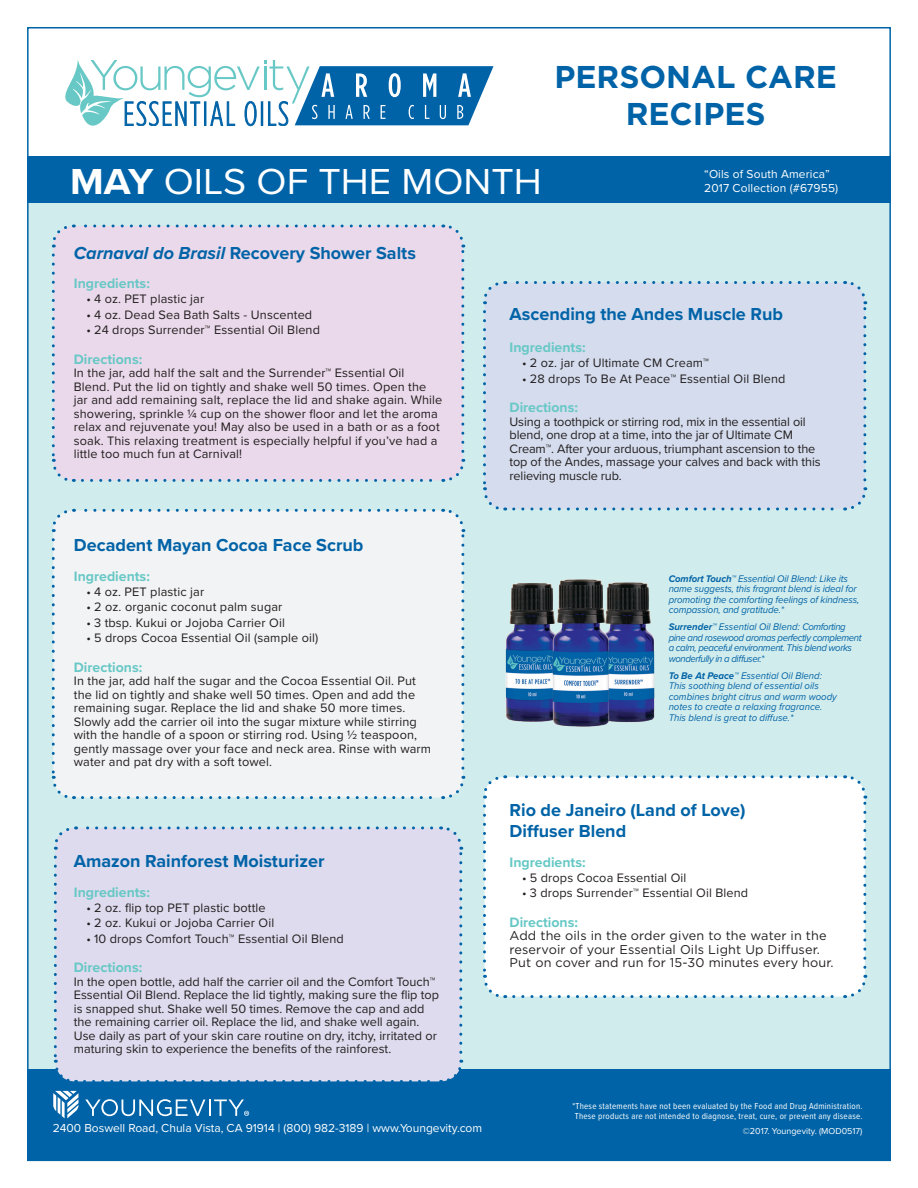
<style>
.page{position:relative;width:918px;height:1188px;background:#fff}
.page>*{position:absolute;margin:0;border:0;box-sizing:border-box;transform-origin:0 0}
.Body{font:37.5px "Proxima Nova";color:#fff;scale:1.05 1}
.Headline{font:700 31.5px/37.5px "Gotham";color:#0163a7;text-align:center}
.Recipe_Title{font:700 18px "Proxima Nova";color:#0163a7}
.Ingredients_Directio{font:700 14.1px "Proxima Nova";color:#67c8c6}
.Recipe_Title-2{font:700 14.1px "Proxima Nova";color:#67c8c6}
.Ingredients_Directio-2{font:12.75px/13.5px "Proxima Nova";letter-spacing:.01em;color:#231f20}
.Ingredients_Directio-3{font:12.75px/13.5px "Proxima Nova";letter-spacing:-.01em;color:#231f20}
.Ingredients_Directio-4{font:12.75px/13.5px "Gotham";letter-spacing:.01em;color:#231f20}
.Body_Text{font:12px "Proxima Nova";color:#fff}
.Body_Text_-_No_Inden{font:italic 10.05px/10.5px "Proxima Nova";letter-spacing:-.01em;color:#0163a7;scale:.96 1}
.Body_Text_-_No_Inden-2{font:italic 10.05px/10.5px "Proxima Nova";letter-spacing:-.04em;color:#0163a7;scale:.96 1}
.t1{font:9px/9.9px "Proxima Nova Cond";letter-spacing:.025em;color:#fff}
.Body-2{font:9px "Proxima Nova";color:#fff}
.s1{font-weight:700}
.s2{font-style:italic}
</style>
<div class="page">
<div style="left:27px;top:186px;width:864px;height:975px;background:#d1ecec"></div>
<div style="left:27px;top:1069px;width:864px;height:92px;background:#0163a7"></div>
<svg style="left:65px;top:60px;width:429px;height:66px"></svg>
<div style="left:485px;top:283px;width:380px;height:226px;background:#d4dced;border-radius:20px"></div>
<svg style="left:483px;top:312px;width:23px;height:199px"></svg>
<svg style="left:514px;top:487px;width:354px;height:24px"></svg>
<svg style="left:845px;top:281px;width:22px;height:199px"></svg>
<svg style="left:483px;top:281px;width:353px;height:23px"></svg>
<div style="left:55px;top:828px;width:406px;height:253px;background:#dddbed;border-radius:20px"></div>
<svg style="left:53px;top:857px;width:24px;height:225px"></svg>
<svg style="left:84px;top:1060px;width:380px;height:22px"></svg>
<svg style="left:441px;top:826px;width:22px;height:226px"></svg>
<svg style="left:53px;top:826px;width:379px;height:24px"></svg>
<div style="left:485px;top:777px;width:380px;height:220px;background:#fff;border-radius:20px"></div>
<svg style="left:483px;top:806px;width:23px;height:193px"></svg>
<svg style="left:514px;top:975px;width:354px;height:23px"></svg>
<svg style="left:845px;top:775px;width:22px;height:192px"></svg>
<svg style="left:483px;top:775px;width:353px;height:24px"></svg>
<div style="left:27px;top:156px;width:864px;height:47px;background:#0163a7"></div>
<img style="left:505px;top:579px;width:150px;height:148px">
<svg style="left:53px;top:1091px;width:26px;height:27px"></svg>
<svg style="left:85px;top:1099px;width:164px;height:17px"></svg>
<div style="left:53px;top:510px;width:410px;height:288px;background:#f2f3f4;border-radius:20px"></div>
<svg style="left:51px;top:540px;width:24px;height:259px"></svg>
<svg style="left:83px;top:776px;width:383px;height:24px"></svg>
<svg style="left:443px;top:508px;width:22px;height:260px"></svg>
<svg style="left:51px;top:508px;width:383px;height:24px"></svg>
<div style="left:53px;top:226px;width:410px;height:254px;background:#ead9ea;border-radius:20px"></div>
<svg style="left:51px;top:255px;width:23px;height:227px"></svg>
<svg style="left:82px;top:459px;width:384px;height:23px"></svg>
<svg style="left:443px;top:224px;width:22px;height:227px"></svg>
<svg style="left:52px;top:224px;width:382px;height:24px"></svg>
<p class="Headline" style="left:554px;top:57px;width:284px">PERSONAL CARE<br>RECIPES</p>
<p class="Body" style="left:70px;top:153px;width:451px"><span class="s1">MAY</span> OILS OF THE MONTH</p>
<p class="Body_Text" style="left:704px;top:165px;width:127px">“Oils of South America”</p>
<p class="Body_Text" style="left:704px;top:179px;width:135px">2017 Collection (#67955)</p>
<p class="Recipe_Title" style="left:74px;top:239px;width:344px"><span class="s2">Carnaval do Brasil</span> Recovery Shower Salts</p>
<p class="Ingredients_Directio" style="left:74px;top:273px;width:78px">Ingredients:</p>
<p class="Ingredients_Directio-2" style="left:87px;top:292px;width:119px">• 4 oz. PET plastic jar</p>
<p class="Ingredients_Directio-2" style="left:87px;top:307px;width:227px">• 4 oz. Dead Sea Bath Salts - Unscented</p>
<p class="Ingredients_Directio-2" style="left:87px;top:322px;width:235px">• 24 drops Surrender™ Essential Oil Blend</p>
<p class="Ingredients_Directio" style="left:74px;top:348px;width:70px">Directions:</p>
<p class="Ingredients_Directio-2" style="left:74px;top:366px;width:370px">In the jar, add half the salt and the Surrender™ Essential Oil Blend. Put the lid on tightly and shake well 50 times. Open the jar and add remaining salt, replace the lid and shake again. While showering, sprinkle ¼ cup on the shower floor and let the aroma relax and rejuvenate you! May also be used in a bath or as a foot soak. This relaxing treatment is especially helpful if you’ve had a little too much fun at Carnival!</p>
<p class="Recipe_Title" style="left:74px;top:532px;width:291px">Decadent Mayan Cocoa Face Scrub</p>
<p class="Ingredients_Directio" style="left:74px;top:566px;width:78px">Ingredients:</p>
<p class="Ingredients_Directio-2" style="left:87px;top:585px;width:119px">• 4 oz. PET plastic jar</p>
<p class="Ingredients_Directio-2" style="left:87px;top:600px;width:197px">• 2 oz. organic coconut palm sugar</p>
<p class="Ingredients_Directio-2" style="left:87px;top:615px;width:200px">• 3 tbsp. Kukui or Jojoba Carrier Oil</p>
<p class="Ingredients_Directio-2" style="left:87px;top:630px;width:233px">• 5 drops Cocoa Essential Oil (sample oil)</p>
<p class="Ingredients_Directio" style="left:74px;top:656px;width:70px">Directions:</p>
<p class="Ingredients_Directio-2" style="left:74px;top:673px;width:359px">In the jar, add half the sugar and the Cocoa Essential Oil. Put the lid on tightly and shake well 50 times. Open and add the remaining sugar. Replace the lid and shake 50 more times.<br>Slowly add the carrier oil into the sugar mixture while stirring with the handle of a spoon or stirring rod. Using ½ teaspoon, gently massage over your face and neck area. Rinse with warm water and pat dry with a soft towel.</p>
<p class="Recipe_Title" style="left:74px;top:848px;width:252px">Amazon Rainforest Moisturizer</p>
<p class="Ingredients_Directio" style="left:74px;top:882px;width:78px">Ingredients:</p>
<p class="Ingredients_Directio-2" style="left:87px;top:901px;width:181px">• 2 oz. flip top PET plastic bottle</p>
<p class="Ingredients_Directio-2" style="left:87px;top:916px;width:189px">• 2 oz. Kukui or Jojoba Carrier Oil</p>
<p class="Ingredients_Directio-2" style="left:87px;top:931px;width:259px">• 10 drops Comfort Touch™ Essential Oil Blend</p>
<p class="Ingredients_Directio" style="left:74px;top:957px;width:70px">Directions:</p>
<p class="Ingredients_Directio-2" style="left:74px;top:974px;width:367px">In the open bottle, add half the carrier oil and the Comfort Touch™ Essential Oil Blend. Replace the lid tightly, making sure the flip top is snapped shut. Shake well 50 times. Remove the cap and add the remaining carrier oil. Replace the lid, and shake well again.<br>Use daily as part of your skin care routine on dry, itchy, irritated or maturing skin to experience the benefits of the rainforest.</p>
<p class="Recipe_Title" style="left:510px;top:301px;width:275px">Ascending the Andes Muscle Rub</p>
<p class="Recipe_Title-2" style="left:510px;top:337px;width:78px">Ingredients:</p>
<p class="Ingredients_Directio-2" style="left:522px;top:356px;width:188px">• 2 oz. jar of Ultimate CM Cream™</p>
<p class="Ingredients_Directio-2" style="left:522px;top:371px;width:265px">• 28 drops To Be At Peace™ Essential Oil Blend</p>
<p class="Ingredients_Directio" style="left:510px;top:397px;width:70px">Directions:</p>
<p class="Ingredients_Directio-3" style="left:510px;top:414px;width:313px">Using a toothpick or stirring rod, mix in the essential oil blend, one drop at a time, into the jar of Ultimate CM Cream™. After your arduous, triumphant ascension to the top of the Andes, massage your calves and back with this relieving muscle rub.</p>
<p class="Body_Text_-_No_Inden" style="left:669px;top:573px;width:200px"><span class="s1">Comfort Touch™</span> Essential Oil Blend: Like its name suggests, this fragrant blend is ideal for promoting the comforting feelings of kindness, compassion, and gratitude.*</p>
<p class="Body_Text_-_No_Inden-2" style="left:669px;top:621px;width:202px"><span class="s1">Surrender™</span> Essential Oil Blend: Comforting pine and rosewood aromas perfectly complement a calm, peaceful environment. This blend works wonderfully in a diffuser.*</p>
<p class="Body_Text_-_No_Inden" style="left:669px;top:670px;width:177px"><span class="s1">To Be At Peace™</span> Essential Oil Blend:<br>This soothing blend of essential oils combines bright citrus and warm woody notes to create a relaxing fragrance.<br>This blend is great to diffuse.*</p>
<p class="Recipe_Title" style="left:510px;top:796px;width:237px">Rio de Janeiro (Land of Love)</p>
<p class="Recipe_Title" style="left:510px;top:818px;width:118px">Diffuser Blend</p>
<p class="Ingredients_Directio" style="left:510px;top:852px;width:78px">Ingredients:</p>
<p class="Ingredients_Directio-2" style="left:522px;top:870px;width:166px">• 5 drops Cocoa Essential Oil</p>
<p class="Ingredients_Directio-2" style="left:522px;top:886px;width:227px">• 3 drops Surrender™ Essential Oil Blend</p>
<p class="Ingredients_Directio" style="left:510px;top:912px;width:70px">Directions:</p>
<p class="Ingredients_Directio-4" style="left:510px;top:929px;width:326px">Add the oils in the order given to the water in the reservoir of your Essential Oils Light Up Diffuser.<br>Put on cover and run for 15-30 minutes every hour.</p>
<p class="t1" style="left:572px;top:1101px;width:292px">*These statements have not been evaluated by the Food and Drug Administration.<br>These products are not intended to diagnose, treat, cure, or prevent any disease.</p>
<p class="Body_Text" style="left:53px;top:1119px;width:431px">2400 Boswell Road, Chula Vista, CA 91914 | (800) 982-3189 | www.Youngevity.com</p>
<p class="Body-2" style="left:743px;top:1125px;width:121px">©2017. Youngevity. (MOD0517)</p>
</div>
